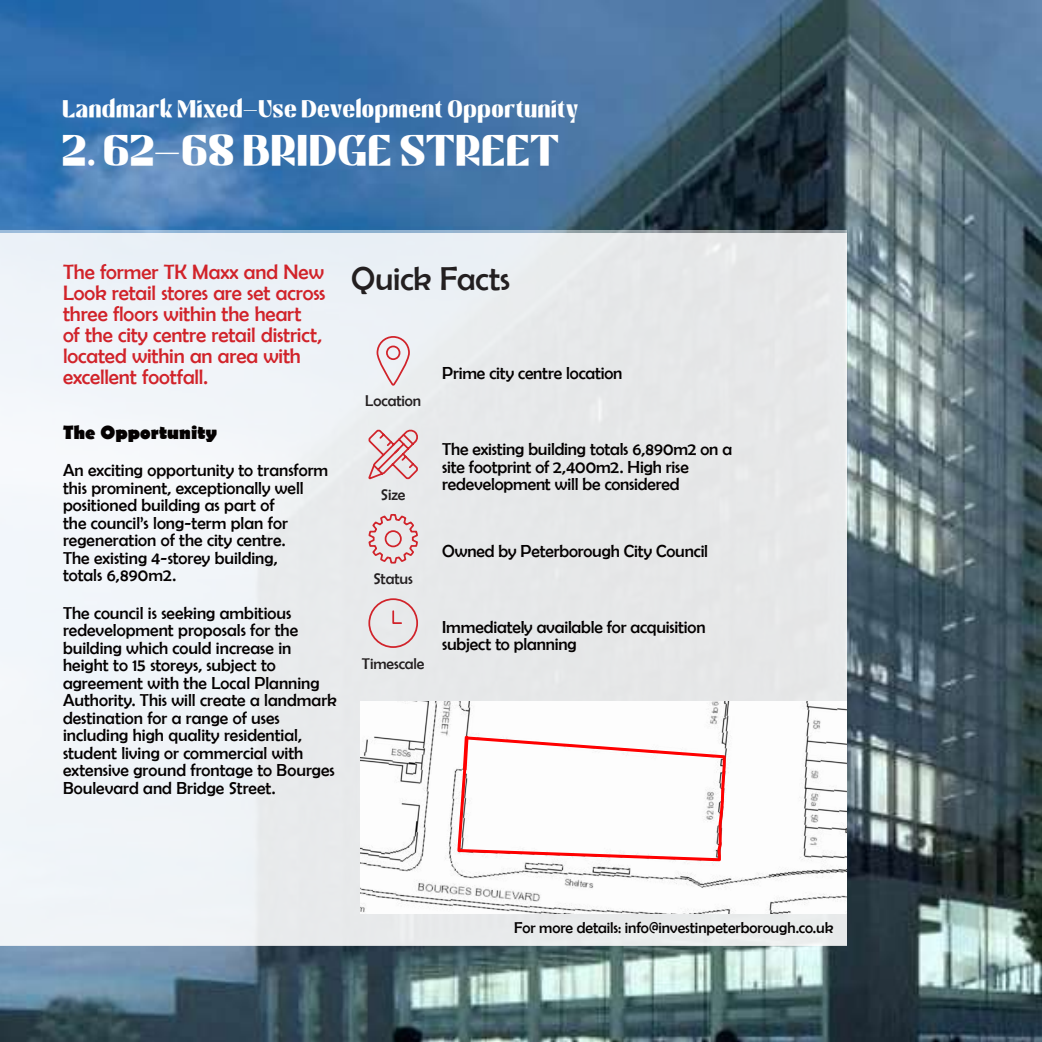
<style>
.page{position:relative;width:1042px;height:1042px;background:#fff}
.page>*{position:absolute;margin:0;border:0;box-sizing:border-box;transform-origin:0 0}
.t1{font:43.75px "Knight";letter-spacing:.02em;color:#fff}
.t2{font:33.25px "Berlin Sans FB";letter-spacing:-.01em;color:#231f20}
.t3{font:24.5px "Knight";letter-spacing:.025em;color:#fff}
.t4{font:21px/21px "Berlin Sans FB";letter-spacing:-.005em;color:#d1232a}
.t5{font:700 19.25px "Berlin Sans FB";letter-spacing:.005em;color:#040101}
.t6{font:17.5px/17.5px "Berlin Sans FB";color:#040101}
.t7{font:15.75px "Berlin Sans FB";letter-spacing:-.005em;color:#040101}
.t8{font:15.75px "Berlin Sans FB";letter-spacing:-.005em;color:#231f20}
</style>
<div class="page">
<img style="left:0;top:0;width:1042px;height:1042px">
<div style="left:0;top:233px;width:847px;height:712px;background:linear-gradient(to right,#f1f6fa,#e4e4e5)"></div>
<svg style="left:376px;top:335px;width:35px;height:52px;background:#e8d0d5"></svg>
<svg style="left:366px;top:428px;width:54px;height:53px;background:#e3c1c3"></svg>
<svg style="left:367px;top:513px;width:52px;height:51px;background:#e4c9cc"></svg>
<div style="left:385px;top:530px;width:17px;height:17px;border:2px solid #d1232a;border-radius:50%"></div>
<svg style="left:367px;top:597px;width:52px;height:52px;background:#e5d3d5"></svg>
<svg style="left:360px;top:702px;width:487px;height:212px"></svg>
<h3 class="t3" style="left:63px;top:93px;width:518px">Landmark Mixed-Use Development Opportunity</h3>
<h1 class="t1" style="left:63px;top:123px;width:499px">2. 62-68 BRIDGE STREET</h1>
<p class="t4" style="left:63px;top:261px;width:264px">The former TK Maxx and New<br>Look retail stores are set across three floors within the heart<br>of the city centre retail district, located within an area with excellent footfall.</p>
<p class="t5" style="left:63px;top:421px;width:155px">The Opportunity</p>
<p class="t6" style="left:63px;top:461px;width:267px">An exciting opportunity to transform this prominent, exceptionally well positioned building as part of<br>the council’s long-term plan for regeneration of the city centre.<br>The existing 4-storey building,<br>totals 6,890m2.</p>
<p class="t6" style="left:63px;top:604px;width:275px">The council is seeking ambitious redevelopment proposals for the building which could increase in height to 15 storeys, subject to agreement with the Local Planning Authority. This will create a landmark destination for a range of uses including high quality residential, student living or commercial with extensive ground frontage to Bourges Boulevard and Bridge Street.</p>
<h2 class="t2" style="left:351px;top:260px;width:160px">Quick Facts</h2>
<p class="t8" style="left:365px;top:392px;width:57px">Location</p>
<p class="t8" style="left:381px;top:486px;width:26px">Size</p>
<p class="t8" style="left:373px;top:570px;width:41px">Status</p>
<p class="t8" style="left:362px;top:654px;width:64px">Timescale</p>
<p class="t6" style="left:442px;top:364px;width:182px">Prime city centre location</p>
<p class="t6" style="left:442px;top:440px;width:291px">The existing building totals 6,890m2 on a site footprint of 2,400m2. High rise redevelopment will be considered</p>
<p class="t6" style="left:442px;top:542px;width:267px">Owned by Peterborough City Council</p>
<p class="t6" style="left:442px;top:618px;width:265px">Immediately available for acquisition subject to planning</p>
<p class="t7" style="left:514px;top:918px;width:321px">For more details: info@investinpeterborough.co.uk</p>
</div>
